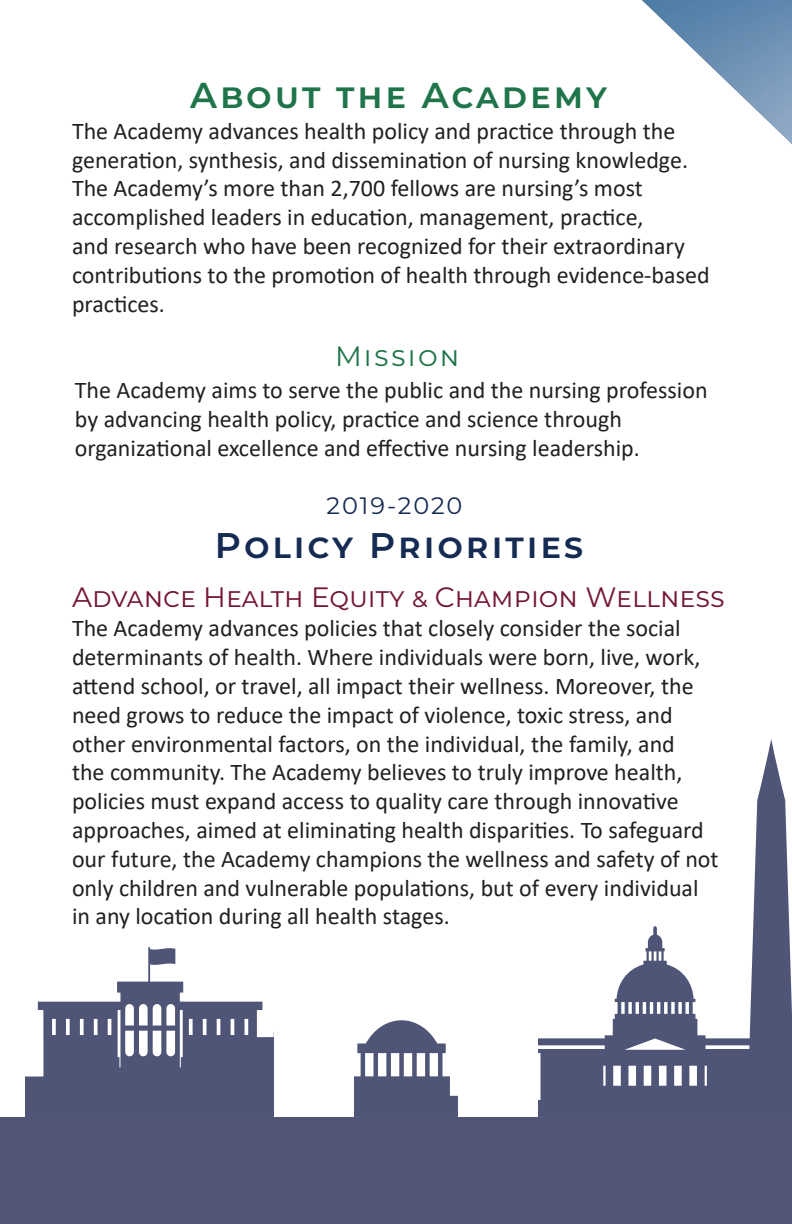
<style>
.page{position:relative;width:792px;height:1224px;background:#fff}
.page>*{position:absolute;margin:0;border:0;box-sizing:border-box;transform-origin:0 0}
.t1{font:600 36px "Montserrat";letter-spacing:.08em;color:#1f7549}
.t2{font:600 35.6px "Montserrat";letter-spacing:.08em;color:#162b53}
.t3{font:28px "Montserrat";color:#731637}
.t4{font:28px "Montserrat";letter-spacing:.08em;color:#1f7549}
.t5{font:24px/28.8px "Calibri";color:#231f20}
.t6{font:23.8px "Montserrat";letter-spacing:.075em;color:#162b53}
</style>
<div class="page">
<svg style="left:539px;top:739px;width:253px;height:378px"></svg>
<svg style="left:354px;top:1020px;width:104px;height:97px;fill:#4f5577"></svg>
<svg style="left:26px;top:947px;width:248px;height:170px;fill:#4f5577"></svg>
<div style="left:0;top:1117px;width:792px;height:107px;background:#515677"></div>
<img style="left:642px;top:0;width:150px;height:144px">
<p class="t1" style="left:190px;top:70px;width:419px">About the Academy</p>
<p class="t5" style="left:72px;top:116px;width:639px">The Academy advances health policy and practice through the generation, synthesis, and dissemination of nursing knowledge.<br>The Academy’s more than 2,700 fellows are nursing’s most accomplished leaders in education, management, practice,<br>and research who have been recognized for their extraordinary contributions to the promotion of health through evidence-based practices.</p>
<p class="t4" style="left:335px;top:337px;width:126px">Mission</p>
<p class="t5" style="left:75px;top:375px;width:634px">The Academy aims to serve the public and the nursing profession by advancing health policy, practice and science through organizational excellence and effective nursing leadership.</p>
<p class="t6" style="left:327px;top:489px;width:137px">2019-2020</p>
<p class="t2" style="left:215px;top:520px;width:370px">Policy Priorities</p>
<p class="t3" style="left:72px;top:578px;width:654px">Advance Health Equity &amp; Champion Wellness</p>
<p class="t5" style="left:72px;top:613px;width:648px">The Academy advances policies that closely consider the social determinants of health. Where individuals were born, live, work, attend school, or travel, all impact their wellness. Moreover, the need grows to reduce the impact of violence, toxic stress, and other environmental factors, on the individual, the family, and<br>the community. The Academy believes to truly improve health, policies must expand access to quality care through innovative approaches, aimed at eliminating health disparities. To safeguard our future, the Academy champions the wellness and safety of not only children and vulnerable populations, but of every individual in any location during all health stages.</p>
</div>
